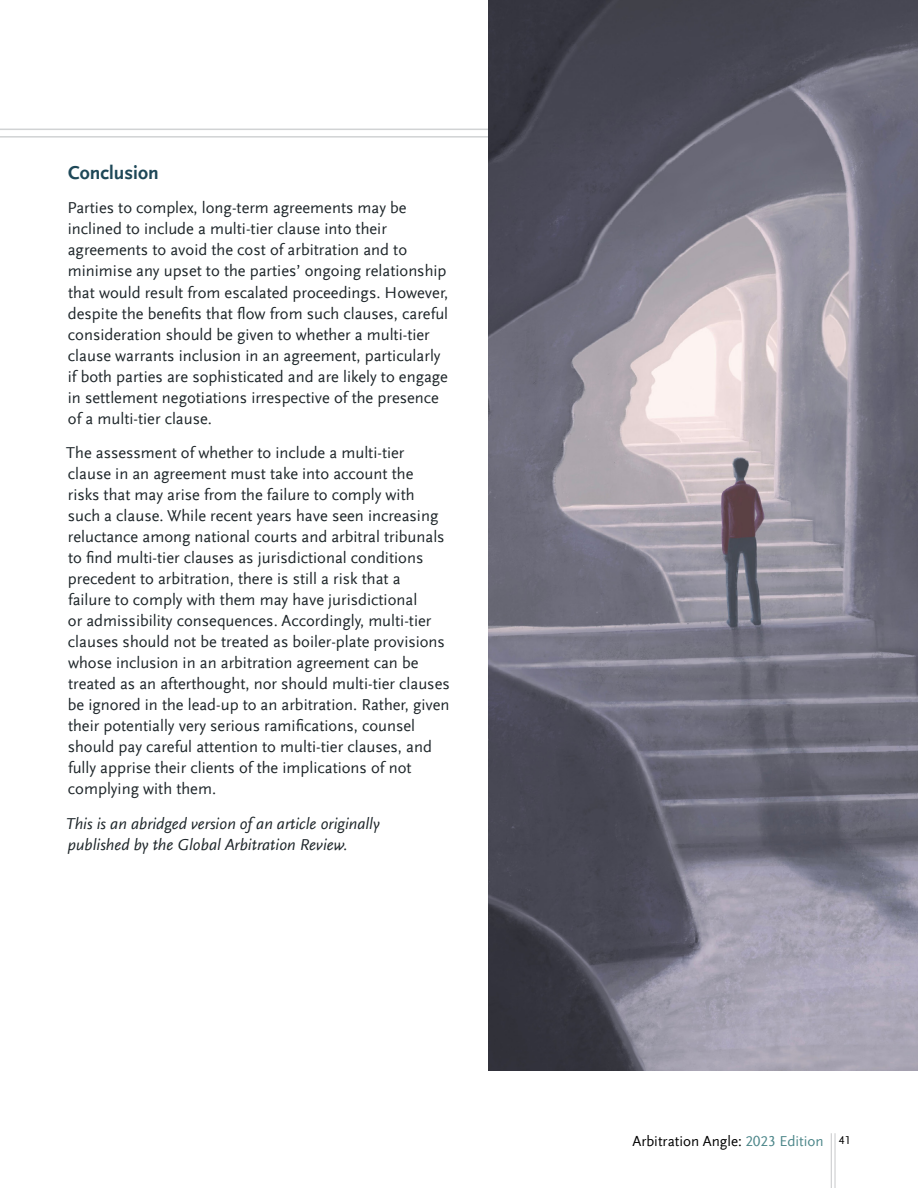
<style>
.page{position:relative;width:918px;height:1188px;background:#fff}
.page>*{position:absolute;margin:0;border:0;box-sizing:border-box;transform-origin:0 0}
.t1{font:700 19.5px "Scala Sans Offc";color:#1e4858}
.t2{font:16.5px/21px "Scala Sans Offc";color:#1d2529}
.t3{font:italic 16.5px/21px "Scala Sans Offc";color:#1d2529}
.t4{font:15px "Scala Sans Offc";color:#000}
.s1{color:#4c8689}
.s2{font-size:12px}
</style>
<div class="page">
<hr style="left:835px;top:1133px;width:1px;height:55px;background:#c7c8ca">
<hr style="left:831px;top:1133px;width:1px;height:55px;background:#c7c8ca">
<hr style="left:0;top:136px;width:488px;height:2px;background:#d1d3d4">
<hr style="left:0;top:129px;width:488px;height:1px;background:#d1d3d4">
<img style="left:488px;top:0;width:430px;height:1070px">
<p class="t1" style="left:68px;top:162px;width:92px">Conclusion</p>
<p class="t2" style="left:67px;top:198px;width:382px">Parties to complex, long-term agreements may be inclined to include a multi-tier clause into their agreements to avoid the cost of arbitration and to minimise any upset to the parties’ ongoing relationship that would result from escalated proceedings. However, despite the benefits that flow from such clauses, careful consideration should be given to whether a multi-tier clause warrants inclusion in an agreement, particularly if both parties are sophisticated and are likely to engage in settlement negotiations irrespective of the presence of a multi-tier clause.</p>
<p class="t2" style="left:66px;top:443px;width:385px">The assessment of whether to include a multi-tier clause in an agreement must take into account the<br>risks that may arise from the failure to comply with<br>such a clause. While recent years have seen increasing reluctance among national courts and arbitral tribunals to find multi-tier clauses as jurisdictional conditions precedent to arbitration, there is still a risk that a<br>failure to comply with them may have jurisdictional<br>or admissibility consequences. Accordingly, multi-tier clauses should not be treated as boiler-plate provisions whose inclusion in an arbitration agreement can be treated as an afterthought, nor should multi-tier clauses be ignored in the lead-up to an arbitration. Rather, given their potentially very serious ramifications, counsel should pay careful attention to multi-tier clauses, and fully apprise their clients of the implications of not complying with them.</p>
<p class="t3" style="left:66px;top:813px;width:315px">This is an abridged version of an article originally published by the Global Arbitration Review.</p>
<p class="t4" style="left:632px;top:1133px;width:220px">Arbitration Angle: <span class="s1">2023 Edition</span> <span class="s2">41</span></p>
</div>
